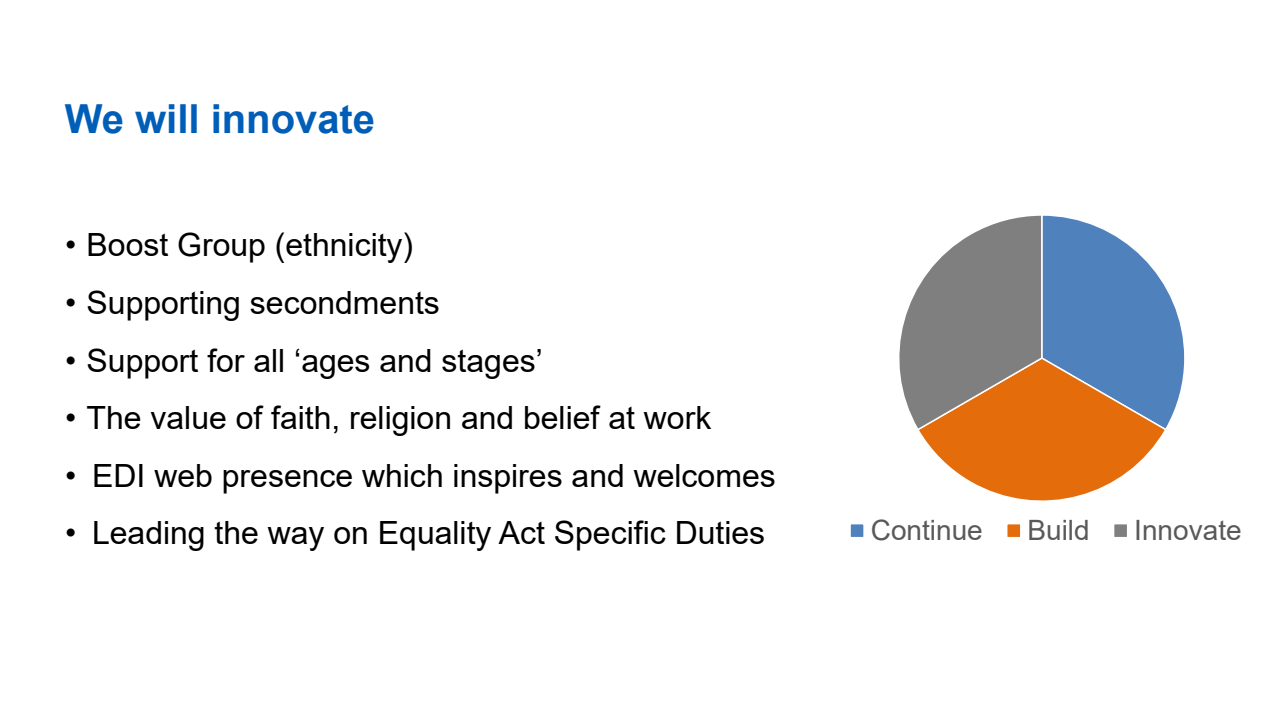
<style>
.page{position:relative;width:1280px;height:720px;background:#fff}
.page>*{position:absolute;margin:0;border:0;box-sizing:border-box;transform-origin:0 0}
.t1{font:700 40px "Arial";color:#005eb8}
.t2{font:32px "Arial";color:#000}
.t3{font:28px "Arial";color:#595959}
</style>
<div class="page">
<svg style="left:920px;top:432px;width:244px;height:69px"></svg>
<svg style="left:899px;top:215px;width:286px;height:217px"></svg>
<div style="left:849px;top:523px;width:16px;height:15px;background:#4f81bd;border:2px solid #fff"></div>
<div style="left:1006px;top:523px;width:16px;height:15px;background:#e46c0a;border:2px solid #fff"></div>
<div style="left:1113px;top:523px;width:15px;height:15px;background:#7f7f7f;border:2px solid #fff"></div>
<h2 class="t1" style="left:65px;top:91px;width:312px">We will innovate</h2>
<p class="t2" style="left:65px;top:223px;width:350px">• Boost Group (ethnicity)</p>
<p class="t2" style="left:65px;top:281px;width:376px">• Supporting secondments</p>
<p class="t2" style="left:65px;top:338px;width:479px">• Support for all ‘ages and stages’</p>
<p class="t2" style="left:65px;top:396px;width:648px">• The value of faith, religion and belief at work</p>
<p class="t2" style="left:65px;top:453px;width:712px">• EDI web presence which inspires and welcomes</p>
<p class="t2" style="left:65px;top:511px;width:702px">• Leading the way on Equality Act Specific Duties</p>
<p class="t3" style="left:871px;top:510px;width:114px">Continue</p>
<p class="t3" style="left:1027px;top:510px;width:64px">Build</p>
<p class="t3" style="left:1134px;top:510px;width:109px">Innovate</p>
</div>
